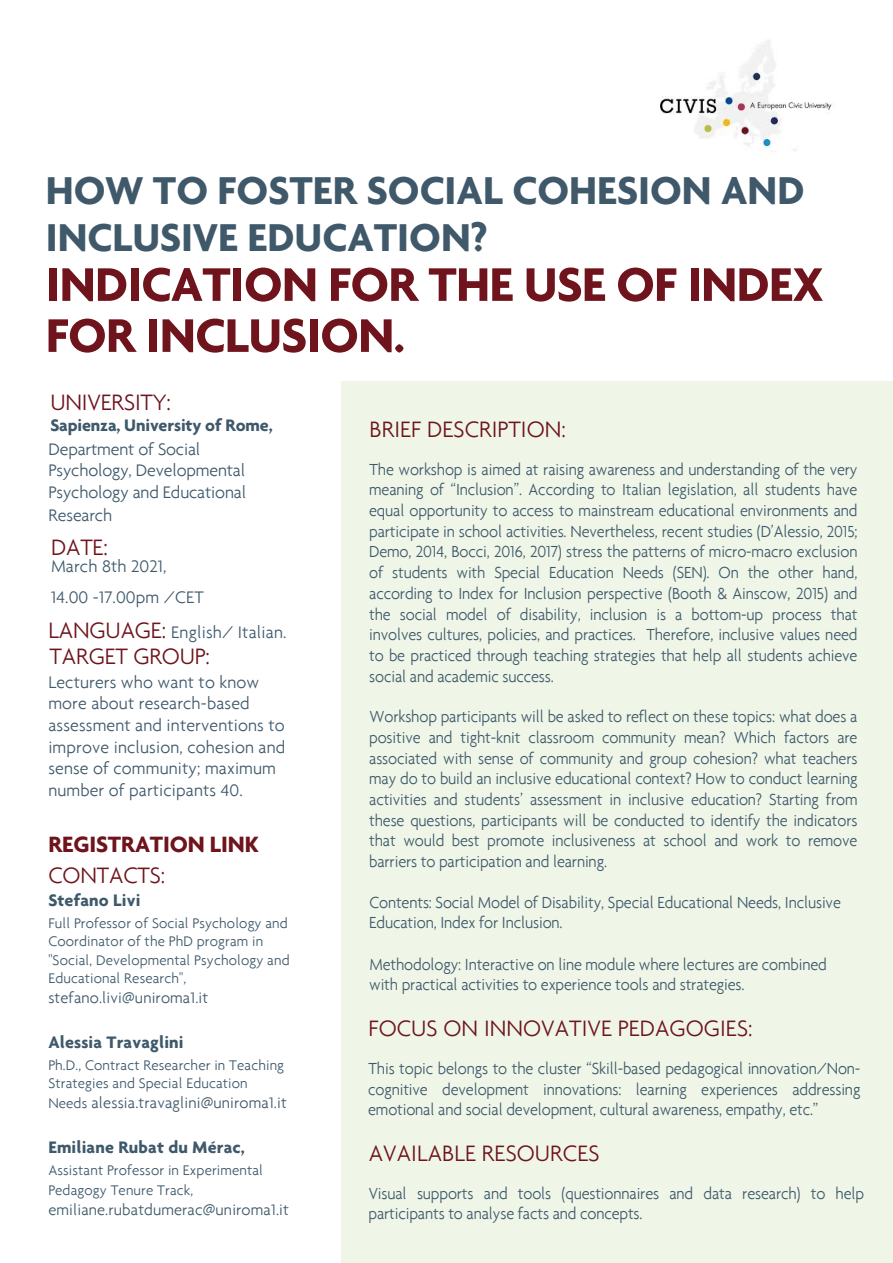
<style>
.page{position:relative;width:893px;height:1263px;background:#fff}
.page>*{position:absolute;margin:0;border:0;box-sizing:border-box;transform-origin:0 0}
.t1{font:700 51px/51px "Agenda";letter-spacing:-.015em;color:#6f141c}
.t2{font:700 42px/46.5px "Agenda";color:#3f596b}
.t3{font:300 24px "Agenda";color:#6f141c}
.t4{font:700 24px "Agenda";letter-spacing:-.005em;color:#6f141c}
.t5{font:300 18px/21.6px "Agenda";letter-spacing:.005em;color:#3f596b}
.t6{font:700 18px "Agenda";letter-spacing:.005em;color:#3f596b}
.t7{font:300 17.25px/20.7px "Agenda";letter-spacing:-.01em;color:#3f596b;text-align:justify;scale:.95 1}
.t8{font:300 16.5px "Agenda";letter-spacing:.01em;color:#3f596b}
.t9{font:300 15px/18.5px "Agenda";letter-spacing:.01em;color:#3f596b}
.s1{font-size:24px;color:#6f141c}
.s2{font-size:15px}
</style>
<div class="page">
<div style="left:342px;top:381px;width:551px;height:882px;background:#eff6e8"></div>
<img style="left:660px;top:40px;width:172px;height:111px">
<h2 class="t2" style="left:46px;top:166px;width:760px">HOW TO FOSTER SOCIAL COHESION AND<br>INCLUSIVE EDUCATION?</h2>
<h1 class="t1" style="left:46px;top:258px;width:779px">INDICATION FOR THE USE OF INDEX<br>FOR INCLUSION.</h1>
<h3 class="t3" style="left:50px;top:389px;width:122px">UNIVERSITY:</h3>
<p class="t6" style="left:50px;top:414px;width:224px">Sapienza, University of Rome,</p>
<p class="t5" style="left:49px;top:438px;width:199px;line-height:22px">Department of Social<br>Psychology, Developmental<br>Psychology and Educational<br>Research</p>
<h3 class="t3" style="left:51px;top:533px;width:58px">DATE:</h3>
<p class="t5" style="left:51px;top:551px;width:154px;line-height:30.3px">March 8th 2021,<br>14.00 -17.00pm /CET</p>
<p class="t5" style="left:48px;top:621px;width:240px"><span class="s1">LANGUAGE:</span> English/ Italian.</p>
<h3 class="t3" style="left:50px;top:642px;width:162px">TARGET GROUP:</h3>
<p class="t5" style="left:48px;top:671px;width:239px">Lecturers who want to know more about research-based assessment and interventions to improve inclusion, cohesion and sense of community; maximum number of participants 40.</p>
<h3 class="t4" style="left:48px;top:829px;width:212px">REGISTRATION LINK</h3>
<h3 class="t3" style="left:48px;top:861px;width:118px">CONTACTS:</h3>
<p class="t6" style="left:48px;top:889px;width:94px">Stefano Livi</p>
<p class="t9" style="left:48px;top:914px;width:243px">Full Professor of Social Psychology and Coordinator of the PhD program in "Social, Developmental Psychology and Educational Research",</p>
<p class="t8" style="left:48px;top:988px;width:161px">stefano.livi@uniroma1.it</p>
<p class="t6" style="left:48px;top:1031px;width:137px">Alessia Travaglini</p>
<p class="t9" style="left:48px;top:1055px;width:237px">Ph.D., Contract Researcher in Teaching<br>Strategies and Special Education</p>
<p class="t8" style="left:48px;top:1093px;width:240px"><span class="s2">Needs</span> alessia.travaglini@uniroma1.it</p>
<p class="t6" style="left:48px;top:1136px;width:198px">Emiliane Rubat du Mérac,</p>
<p class="t9" style="left:48px;top:1160px;width:216px;line-height:20px">Assistant Professor in Experimental<br>Pedagogy Tenure Track,</p>
<p class="t8" style="left:48px;top:1200px;width:242px">emiliane.rubatdumerac@uniroma1.it</p>
<h3 class="t3" style="left:370px;top:415px;width:198px">BRIEF DESCRIPTION:</h3>
<p class="t7" style="left:369px;top:458px;width:516px">The workshop is aimed at raising awareness and understanding of the very meaning of “Inclusion”. According to Italian legislation, all students have equal opportunity to access to mainstream educational environments and participate in school activities. Nevertheless, recent studies (D’Alessio, 2015; Demo, 2014, Bocci, 2016, 2017) stress the patterns of micro-macro exclusion of students with Special Education Needs (SEN). On the other hand, according to Index for Inclusion perspective (Booth &amp; Ainscow, 2015) and the social model of disability, inclusion is a bottom-up process that involves cultures, policies, and practices. Therefore, inclusive values need to be practiced through teaching strategies that help all students achieve social and academic success.</p>
<p class="t7" style="left:369px;top:706px;width:516px">Workshop participants will be asked to reflect on these topics: what does a positive and tight-knit classroom community mean? Which factors are associated with sense of community and group cohesion? what teachers may do to build an inclusive educational context? How to conduct learning activities and students’ assessment in inclusive education? Starting from these questions, participants will be conducted to identify the indicators that would best promote inclusiveness at school and work to remove barriers to participation and learning.</p>
<p class="t7" style="left:369px;top:891px;width:498px">Contents: Social Model of Disability, Special Educational Needs, Inclusive<br>Education, Index for Inclusion.</p>
<p class="t7" style="left:369px;top:953px;width:483px">Methodology: Interactive on line module where lectures are combined with practical activities to experience tools and strategies.</p>
<h3 class="t3" style="left:369px;top:1014px;width:386px">FOCUS ON INNOVATIVE PEDAGOGIES:</h3>
<p class="t7" style="left:368px;top:1058px;width:520px">This topic belongs to the cluster “Skill-based pedagogical innovation/Non&shy;cognitive development innovations: learning experiences addressing emotional and social development, cultural awareness, empathy, etc.”</p>
<h3 class="t3" style="left:369px;top:1139px;width:232px">AVAILABLE RESOURCES</h3>
<p class="t7" style="left:368px;top:1182px;width:523px">Visual supports and tools (questionnaires and data research) to help participants to analyse facts and concepts.</p>
</div>
